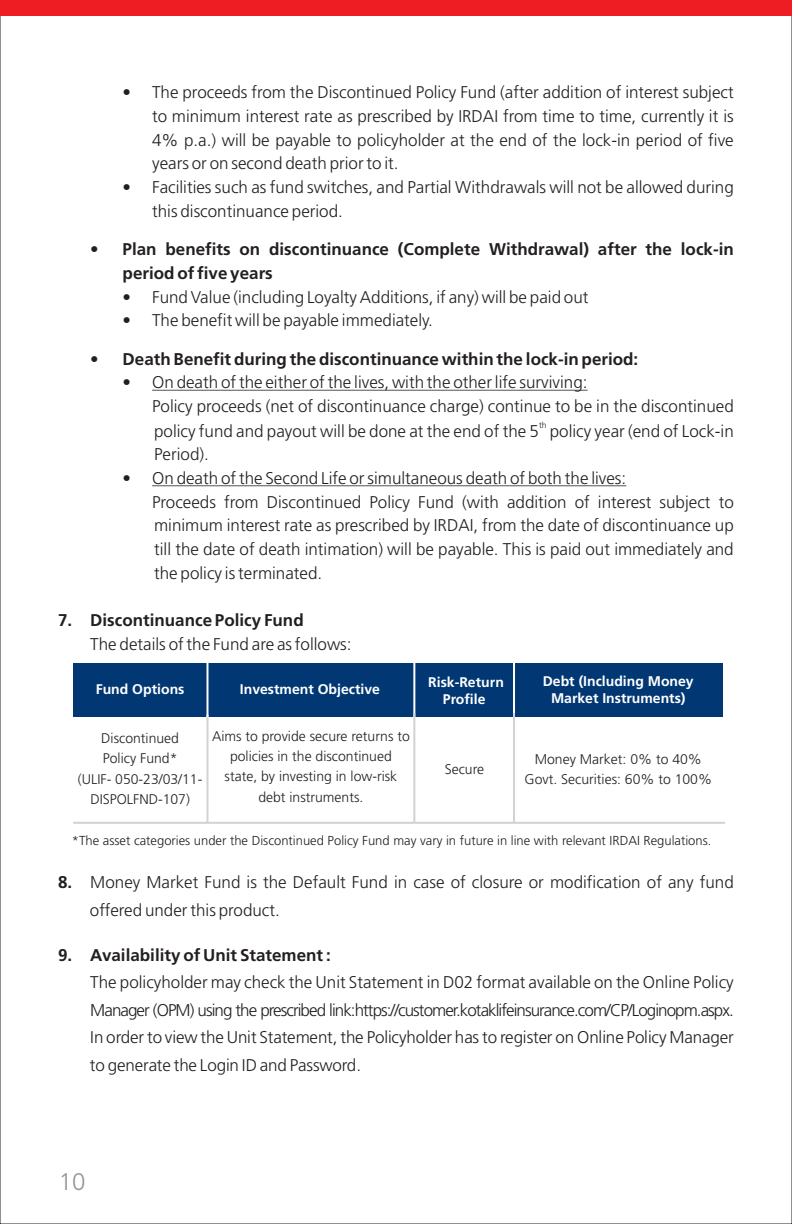
<style>
.page{position:relative;width:792px;height:1224px;background:#fff}
.page>*{position:absolute;margin:0;border:0;box-sizing:border-box;transform-origin:0 0}
.t1{font:300 24px "Frutiger";color:#939598}
.t2{font:300 17px/23.6px "Frutiger";color:#231f20}
.t3{font:700 17px/24.2px "Frutiger";color:#231f20}
.t4{font:300 14px/20.4px "Frutiger";color:#231f20;text-align:center}
.t5{font:700 14px/16.6px "Frutiger";color:#fff;text-align:center}
.t6{font:300 13px "Frutiger";color:#231f20}
.t7{font:300 8.4px "Frutiger";color:#231f20}
.s1{font-weight:300}
.s2{font-weight:700}
</style>
<div class="page">
<div style="left:73px;top:664px;width:650px;height:53px;background:#013874"></div>
<hr style="left:207px;top:715px;width:2px;height:108px;background:#d1d2d4">
<hr style="left:413px;top:663px;width:2px;height:54px;background:#fff">
<hr style="left:513px;top:663px;width:2px;height:54px;background:#fff">
<hr style="left:207px;top:663px;width:2px;height:54px;background:#fff">
<hr style="left:73px;top:822px;width:652px;height:2px;background:#d1d2d4">
<hr style="left:413px;top:713px;width:2px;height:109px;background:#d1d2d4">
<hr style="left:513px;top:713px;width:2px;height:109px;background:#d1d2d4">
<div style="left:0;top:0;width:792px;height:15px;background:#ee1d23"></div>
<hr style="left:152px;top:390px;width:436px;height:1px;background:#231f20">
<hr style="left:152px;top:485px;width:474px;height:1px;background:#231f20">
<p class="t2" style="left:152px;top:82px;width:583px;text-align:justify;text-indent:-30px">• The proceeds from the Discontinued Policy Fund (after addition of interest subject to minimum interest rate as prescribed by IRDAI from time to time, currently it is 4% p.a.) will be payable to policyholder at the end of the lock-in period of five years or on second death prior to it.</p>
<p class="t2" style="left:152px;top:177px;width:583px;text-indent:-30px">• Facilities such as fund switches, and Partial Withdrawals will not be allowed during this discontinuance period.</p>
<p class="t3" style="left:123px;top:239px;width:613px">Plan benefits on discontinuance (Complete Withdrawal) after the lock-in period of five years</p>
<p class="t2" style="left:123px;top:287px;width:467px">• Fund Value (including Loyalty Additions, if any) will be paid out</p>
<p class="t2" style="left:123px;top:310px;width:312px">• The benefit will be payable immediately.</p>
<p class="t3" style="left:90px;top:348px;width:550px"><span class="s1">•</span> Death Benefit during the discontinuance within the lock-in period:</p>
<p class="t2" style="left:152px;top:372px;width:583px;text-indent:-30px">• On death of the either of the lives, with the other life surviving:<br>Policy proceeds (net of discontinuance charge) continue to be in the discontinued</p>
<p class="t7" style="left:539px;top:422px;width:9px">th</p>
<p class="t2" style="left:90px;top:239px;width:10px">•</p>
<p class="t2" style="left:154px;top:420px;width:581px">policy fund and payout will be done at the end of the 5 policy year (end of Lock-in<br>Period).</p>
<p class="t2" style="left:152px;top:468px;width:583px;text-indent:-30px">• On death of the Second Life or simultaneous death of both the lives:<br>Proceeds from Discontinued Policy Fund (with addition of interest subject to minimum interest rate as prescribed by IRDAI, from the date of discontinuance up till the date of death intimation) will be payable. This is paid out immediately and the policy is terminated.</p>
<p class="t3" style="left:58px;top:609px;width:247px">7. Discontinuance Policy Fund</p>
<p class="t2" style="left:90px;top:634px;width:263px">The details of the Fund are as follows:</p>
<p class="t5" style="left:96px;top:682px;width:90px">Fund Options</p>
<p class="t5" style="left:240px;top:682px;width:142px">Investment Objective</p>
<p class="t4" style="left:78px;top:729px;width:126px">Discontinued<br>Policy Fund*<br>(ULIF- 050-23/03/11-<br>DISPOLFND-107)</p>
<p class="t4" style="left:212px;top:727px;width:199px">Aims to provide secure returns to policies in the discontinued state, by investing in low-risk debt instruments.</p>
<p class="t5" style="left:428px;top:675px;width:77px">Risk-Return</p>
<p class="t5" style="left:443px;top:692px;width:44px">Profile</p>
<p class="t4" style="left:445px;top:760px;width:41px">Secure</p>
<p class="t5" style="left:543px;top:675px;width:152px">Debt (Including Money<br>Market Instruments)</p>
<p class="t4" style="left:525px;top:750px;width:189px">Money Market: 0% to 40%<br>Govt. Securities: 60% to 100%</p>
<p class="t6" style="left:72px;top:835px;width:641px">*The asset categories under the Discontinued Policy Fund may vary in future in line with relevant IRDAI Regulations.</p>
<p class="t2" style="left:90px;top:870px;width:645px;line-height:27.6px;text-indent:-32px"><span class="s2">8.</span> Money Market Fund is the Default Fund in case of closure or modification of any fund offered under this product.</p>
<p class="t3" style="left:58px;top:944px;width:274px">9. Availability of Unit Statement :</p>
<p class="t2" style="left:90px;top:970px;width:645px;line-height:27.6px;text-align:justify">The policyholder may check the Unit Statement in D02 format available on the Online Policy Manager (OPM) using the prescribed link:https://customer.kotaklifeinsurance.com/CP/Loginopm.aspx.<br>In order to view the Unit Statement, the Policyholder has to register on Online Policy Manager to generate the Login ID and Password.</p>
<h1 class="t1" style="left:59px;top:1172px;width:28px">10</h1>
</div>
